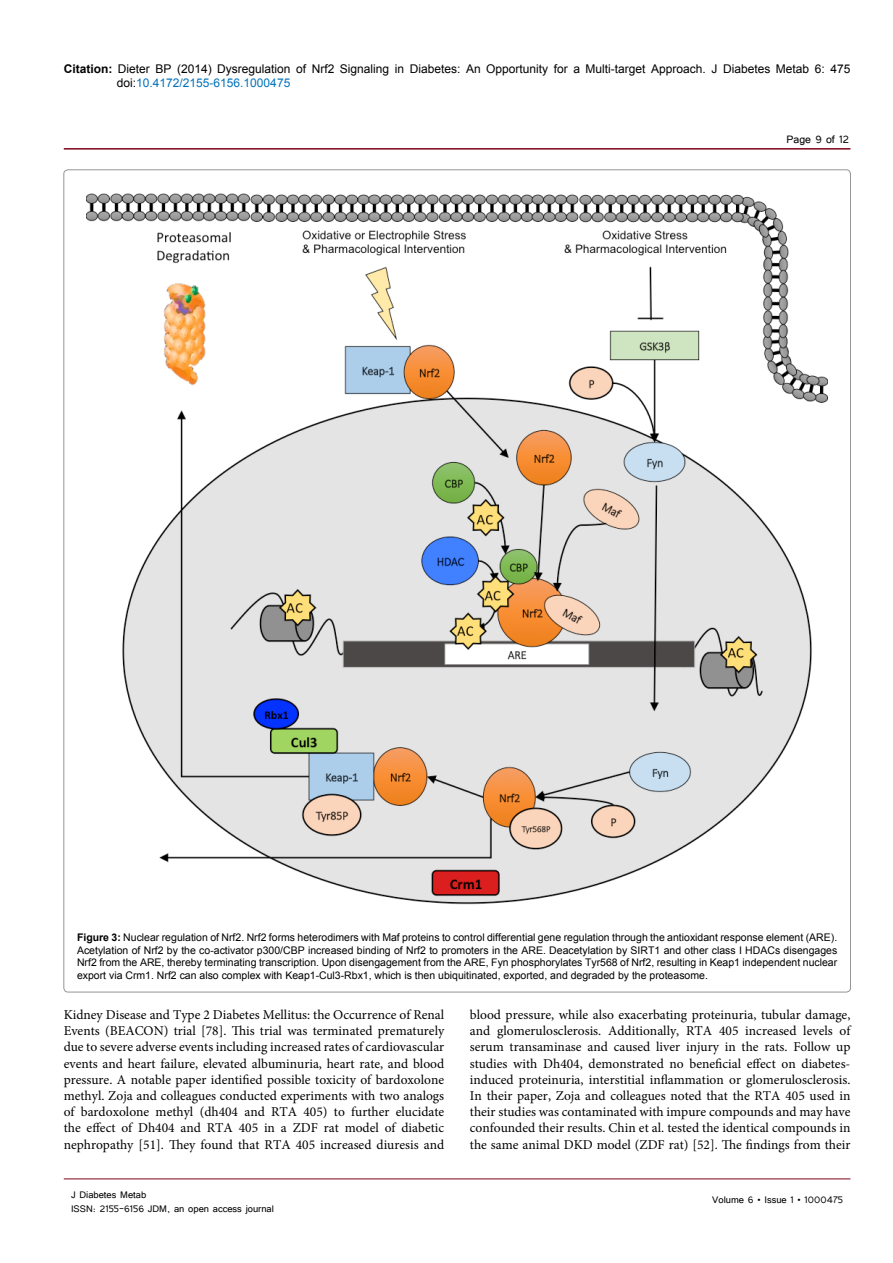
<style>
.page{position:relative;width:893px;height:1263px;background:#fff}
.page>*{position:absolute;margin:0;border:0;box-sizing:border-box;transform-origin:0 0}
.t1{font:13.5px/16.2px "Minion Pro";color:#000;text-align:justify}
.t2{font:13.5px "Tunga";color:#000}
.t3{font:12px/14.4px "Arial";color:#000}
.t4{font:12px/14.4px "Tunga";color:#000}
.t5{font:10.5px/12.6px "Arial";color:#000;text-align:justify}
.s1{font-weight:700}
.s2{color:#0072bc}
</style>
<div class="page">
<hr style="left:64px;top:148px;width:786px;height:2px;background:#7a031b">
<hr style="left:64px;top:1179px;width:786px;height:1px;background:#7a031b">
<img style="left:87px;top:193px;width:740px;height:712px">
<p class="t3" style="left:117px;top:61px;width:735px;text-indent:-53px"><span class="s1">Citation:</span> Dieter BP (2014) Dysregulation of Nrf2 Signaling in Diabetes: An Opportunity for a Multi-target Approach. J Diabetes Metab 6: 475 doi:<span class="s2">10.4172/2155-6156.1000475</span></p>
<p class="t2" style="left:786px;top:131px;width:64px">Page 9 of 12</p>
<p class="t5" style="left:77px;top:931px;width:762px"><span class="s1">Figure 3:</span> Nuclear regulation of Nrf2. Nrf2 forms heterodimers with Maf proteins to control differential gene regulation through the antioxidant response element (ARE).<br>Acetylation of Nrf2 by the co-activator p300/CBP increased binding of Nrf2 to promoters in the ARE. Deacetylation by SIRT1 and other class I HDACs disengages Nrf2 from the ARE, thereby terminating transcription. Upon disengagement from the ARE, Fyn phosphorylates Tyr568 of Nrf2, resulting in Keap1 independent nuclear export via Crm1. Nrf2 can also complex with Keap1-Cul3-Rbx1, which is then ubiquitinated, exported, and degraded by the proteasome.</p>
<p class="t1" style="left:64px;top:1006px;width:382px">Kidney Disease and Type 2 Diabetes Mellitus: the Occurrence of Renal Events (BEACON) trial [78]. This trial was terminated prematurely due to severe adverse events including increased rates of cardiovascular events and heart failure, elevated albuminuria, heart rate, and blood pressure. A notable paper identified possible toxicity of bardoxolone methyl. Zoja and colleagues conducted experiments with two analogs of bardoxolone methyl (dh404 and RTA 405) to further elucidate the effect of Dh404 and RTA 405 in a ZDF rat model of diabetic nephropathy [51]. They found that RTA 405 increased diuresis and</p>
<p class="t1" style="left:470px;top:1006px;width:382px">blood pressure, while also exacerbating proteinuria, tubular damage, and glomerulosclerosis. Additionally, RTA 405 increased levels of serum transaminase and caused liver injury in the rats. Follow up studies with Dh404, demonstrated no beneficial effect on diabetes&shy;induced proteinuria, interstitial inflammation or glomerulosclerosis.<br>In their paper, Zoja and colleagues noted that the RTA 405 used in their studies was contaminated with impure compounds and may have confounded their results. Chin et al. tested the identical compounds in the same animal DKD model (ZDF rat) [52]. The findings from their</p>
<p class="t4" style="left:71px;top:1186px;width:204px">J Diabetes Metab<br>ISSN: 2155-6156 JDM, an open access journal</p>
<p class="t4" style="left:712px;top:1191px;width:132px">Volume 6 • Issue 1 • 1000475</p>
</div>
